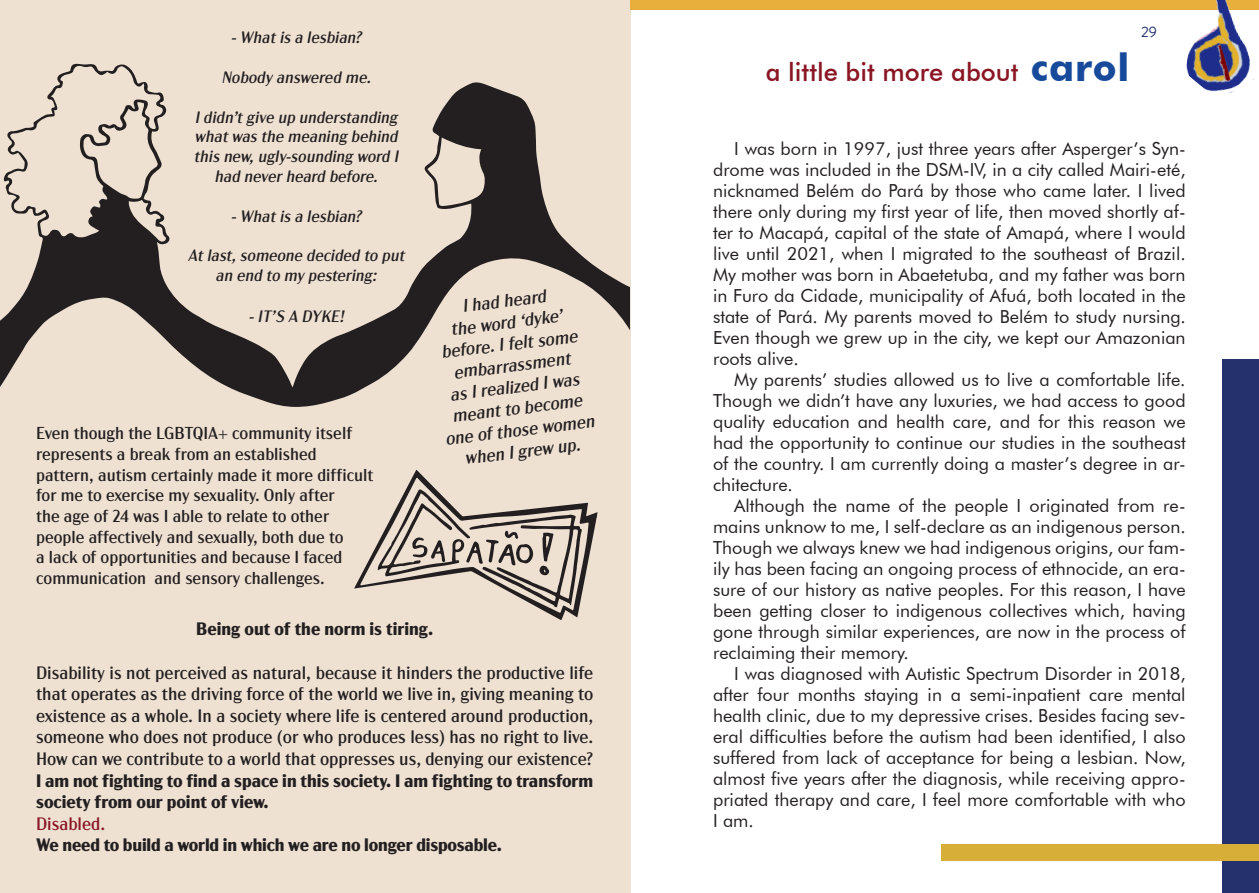
<style>
.page{position:relative;width:1259px;height:893px;background:#fff}
.page>*{position:absolute;margin:0;border:0;box-sizing:border-box;transform-origin:0 0}
.t1{font:500 25.5px "Futura BT";color:#8a1624}
.Texto_corrido___sem{font:18px/21px "Futura BT";color:#231f20;text-align:justify}
.t2{font:18px/21.6px "Acme Gothic";color:#231f20;text-align:justify}
.t3{font:700 18px/21.6px "Acme Gothic";color:#231f20}
.t4{font:italic 18px/21.6px "Acme Gothic";color:#231f20;text-align:center}
.t5{font:18px "Acme Gothic";color:#8a1624}
.t6{font:17.25px/20.7px "Acme Gothic";color:#231f20}
.t7{font:italic 16.5px/19.8px "Acme Gothic";color:#231f20;text-align:center}
.t8{font:15px "Brandon Grotesque";color:#24326e}
.s1{font-weight:700;font-size:38.25px;color:#184a9c}
</style>
<div class="page">
<div style="left:0;top:0;width:630px;height:893px;background:#eee1d2"></div>
<div style="left:630px;top:0;width:629px;height:10px;background:#e9af3c"></div>
<svg style="left:354px;top:470px;width:244px;height:150px"></svg>
<div style="left:1223px;top:359px;width:36px;height:534px;background:#24316d"></div>
<div style="left:941px;top:844px;width:318px;height:17px;background:#d7ae37"></div>
<svg style="left:0;top:64px;width:629px;height:343px"></svg>
<img style="left:1186px;top:0;width:69px;height:93px">
<p class="t7" style="left:231px;top:27px;width:136px">-Whatisa lesbian?</p>
<p class="t7" style="left:221px;top:66px;width:155px">Nobodyanswered me.</p>
<p class="t7" style="left:194px;top:106px;width:210px">Ididn’tgive up understanding whatwasthe meaning behind thisnew,ugly-sounding word I had neverheard before.</p>
<p class="t7" style="left:231px;top:205px;width:136px">-Whatisa lesbian?</p>
<p class="t7" style="left:188px;top:244px;width:222px">Atlast,someone decided to put an end to mypestering:</p>
<p class="t7" style="left:248px;top:306px;width:101px">-IT’S A DYKE!</p>
<p class="t6" style="left:36px;top:422px;width:339px">Even though the LGBTQIA+ community itself represents a break from an established pattern, autism certainly made it more difficult for me to exercise my sexuality. Only after<br>the age of 24 was I able to relate to other people affectively and sexually, both due to<br>a lack of opportunities and because I faced communication and sensory challenges.</p>
<p class="t4" style="left:428px;top:298px;width:152px;rotate:-7deg">I had heard<br>the word ‘dyke’ before. I felt some embarrassment<br>as I realized I was meant to become one of those women when I grew up.</p>
<p class="t3" style="left:196px;top:617px;width:239px">Being out of the norm is tiring.</p>
<p class="t2" style="left:36px;top:660px;width:559px">Disability is not perceived as natural, because it hinders the productive life that operates as the driving force of the world we live in, giving meaning to existence as a whole. In a society where life is centered around production, someone who does not produce (or who produces less) has no right to live.<br>How can we contribute to a world that oppresses us, denying our existence?</p>
<p class="t3" style="left:36px;top:768px;width:559px">I am not fighting to find a space in this society. I am fighting to transform society from our point of view.</p>
<p class="t5" style="left:36px;top:810px;width:71px">Disabled.</p>
<p class="t3" style="left:36px;top:833px;width:467px">We need to build a world in which we are no longer disposable.</p>
<p class="t1" style="left:765px;top:57px;width:365px">a little bit more about <span class="s1">carol</span></p>
<p class="t8" style="left:1141px;top:22px;width:17px">29</p>
<p class="Texto_corrido___sem" style="left:713px;top:138px;width:474px;text-indent:21px">I was born in 1997, just three years after Asperger’s Syn&shy;drome was included in the DSM-IV, in a city called Mairi-eté, nicknamed Belém do Pará by those who came later. I lived there only during my first year of life, then moved shortly af&shy;ter to Macapá, capital of the state of Amapá, where I would live until 2021, when I migrated to the southeast of Brazil.<br>My mother was born in Abaetetuba, and my father was born in Furo da Cidade, municipality of Afuá, both located in the state of Pará. My parents moved to Belém to study nursing.<br>Even though we grew up in the city, we kept our Amazonian roots alive.</p>
<p class="Texto_corrido___sem" style="left:713px;top:369px;width:474px;text-indent:21px">My parents’ studies allowed us to live a comfortable life.<br>Though we didn’t have any luxuries, we had access to good quality education and health care, and for this reason we had the opportunity to continue our studies in the southeast of the country. I am currently doing a master’s degree in ar&shy;chitecture.</p>
<p class="Texto_corrido___sem" style="left:713px;top:495px;width:474px;text-indent:21px">Although the name of the people I originated from re&shy;mains unknow to me, I self-declare as an indigenous person.<br>Though we always knew we had indigenous origins, our fam&shy;ily has been facing an ongoing process of ethnocide, an era&shy;sure of our history as native peoples. For this reason, I have been getting closer to indigenous collectives which, having gone through similar experiences, are now in the process of reclaiming their memory.</p>
<p class="Texto_corrido___sem" style="left:713px;top:663px;width:474px;text-indent:21px">I was diagnosed with Autistic Spectrum Disorder in 2018, after four months staying in a semi-inpatient care mental health clinic, due to my depressive crises. Besides facing sev&shy;eral difficulties before the autism had been identified, I also suffered from lack of acceptance for being a lesbian. Now, almost five years after the diagnosis, while receiving appro&shy;priated therapy and care, I feel more comfortable with who I am.</p>
</div>
